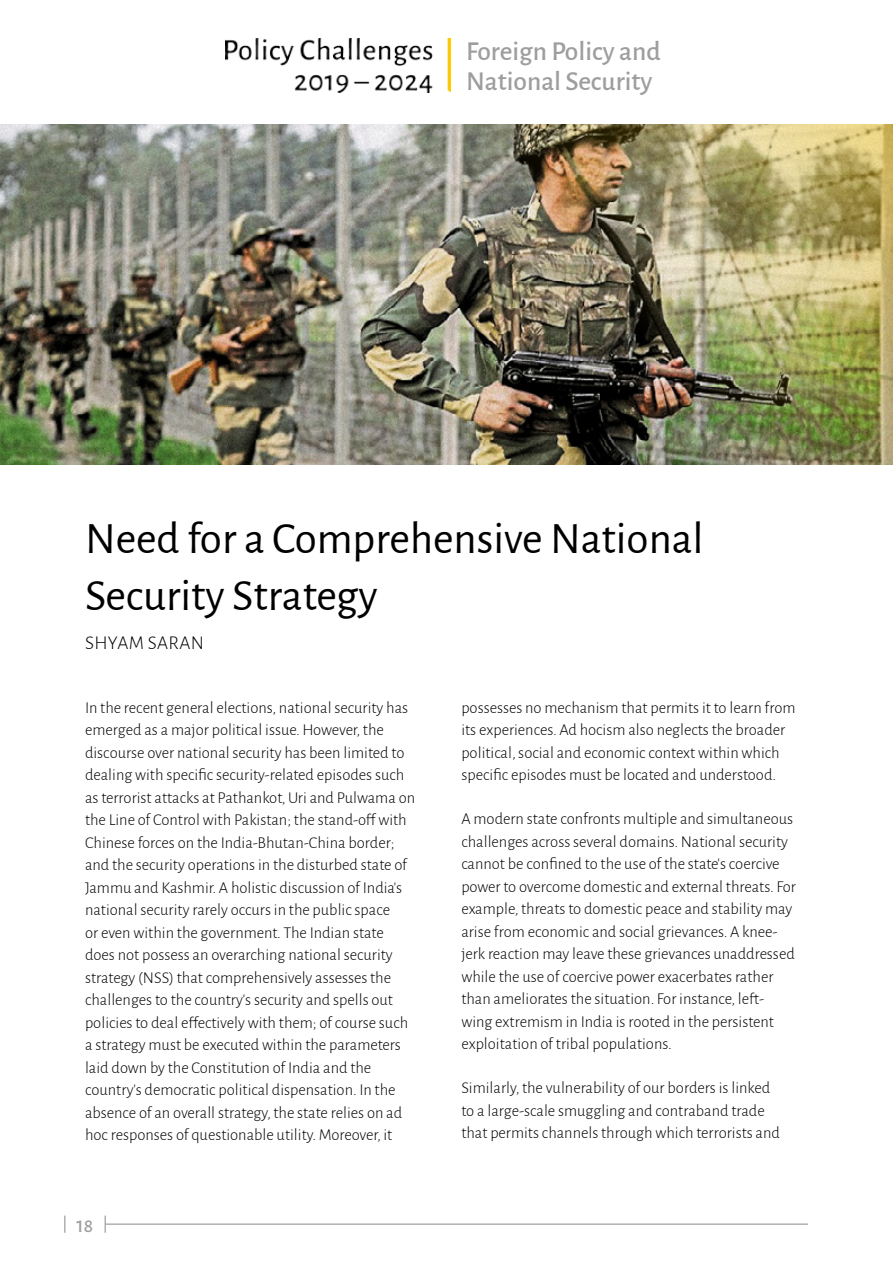
<style>
.page{position:relative;width:893px;height:1263px;background:#fff}
.page>*{position:absolute;margin:0;border:0;box-sizing:border-box;transform-origin:0 0}
.t1{font:45px/57px "Alegreya Sans";color:#000}
.t2{font:500 27.45px/29.7px "Alegreya Sans";color:#9e9d9f}
.t3{font:300 19.5px "Alegreya Sans";letter-spacing:.015em;color:#000}
.t4{font:500 19.5px "Alegreya Sans";color:#9e9d9f}
.t5{font:300 16.5px/22.5px "Alegreya Sans";color:#000}
</style>
<div class="page">
<svg style="left:104px;top:1215px;width:2px;height:18px"></svg>
<svg style="left:64px;top:1215px;width:2px;height:18px"></svg>
<hr style="left:106px;top:1223px;width:702px;height:2px;background:#afafb0">
<img style="left:0;top:124px;width:893px;height:341px">
<img style="left:225px;top:38px;width:226px;height:55px">
<h2 class="t2" style="left:466px;top:35px;width:196px">Foreign Policy and<br>National Security</h2>
<h1 class="t1" style="left:85px;top:508px;width:620px">Need for a Comprehensive National<br>Security Strategy</h1>
<p class="t3" style="left:85px;top:630px;width:120px">SHYAM SARAN</p>
<p class="t5" style="left:85px;top:696px;width:332px">In the recent general elections, national security has emerged as a major political issue. However, the discourse over national security has been limited to dealing with specific security-related episodes such as terrorist attacks at Pathankot, Uri and Pulwama on the Line of Control with Pakistan; the stand-off with Chinese forces on the India-Bhutan-China border; and the security operations in the disturbed state of Jammu and Kashmir. A holistic discussion of India’s national security rarely occurs in the public space<br>or even within the government. The Indian state does not possess an overarching national security strategy (NSS) that comprehensively assesses the challenges to the country’s security and spells out policies to deal effectively with them; of course such a strategy must be executed within the parameters laid down by the Constitution of India and the country’s democratic political dispensation. In the absence of an overall strategy, the state relies on ad hoc responses of questionable utility. Moreover, it</p>
<p class="t5" style="left:461px;top:696px;width:336px">possesses no mechanism that permits it to learn from its experiences. Ad hocism also neglects the broader political, social and economic context within which specific episodes must be located and understood.</p>
<p class="t5" style="left:461px;top:807px;width:336px">A modern state confronts multiple and simultaneous challenges across several domains. National security cannot be confined to the use of the state’s coercive power to overcome domestic and external threats. For example, threats to domestic peace and stability may arise from economic and social grievances. A knee&shy;jerk reaction may leave these grievances unaddressed while the use of coercive power exacerbates rather than ameliorates the situation. For instance, left&shy;wing extremism in India is rooted in the persistent exploitation of tribal populations.</p>
<p class="t5" style="left:461px;top:1076px;width:320px">Similarly, the vulnerability of our borders is linked to a large-scale smuggling and contraband trade that permits channels through which terrorists and</p>
<p class="t4" style="left:77px;top:1212px;width:18px">18</p>
</div>
